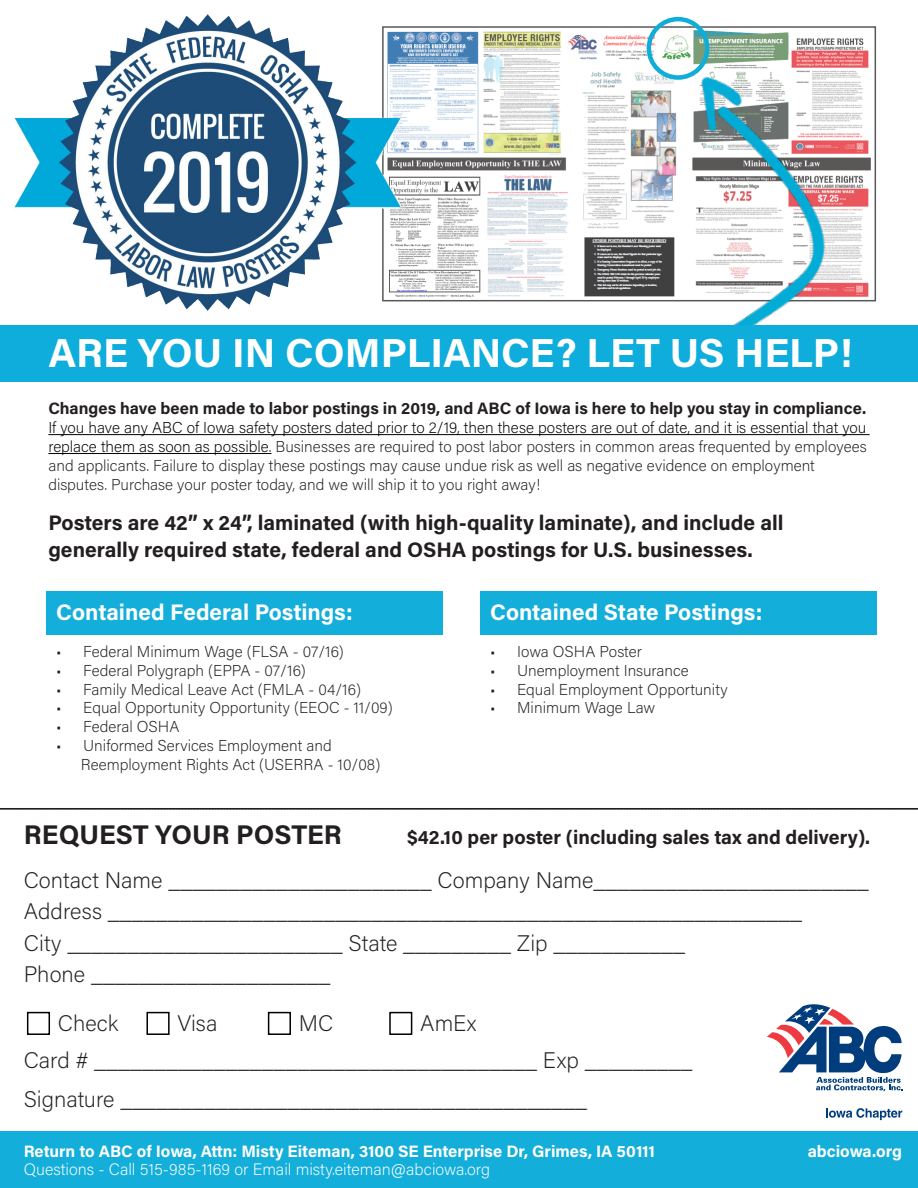
<style>
.page{position:relative;width:918px;height:1188px;background:#fff}
.page>*{position:absolute;margin:0;border:0;box-sizing:border-box;transform-origin:0 0}
.t1{font:700 40.5px "Acumin Pro";color:#fff}
.t2{font:700 27px "Acumin Pro";color:#231f20}
.t3{font:200 22.5px/31.5px "Acumin Pro";color:#231f20}
.t4{font:700 22.5px "Acumin Pro";color:#fff}
.t5{font:700 21px "Acumin Pro";color:#231f20}
.t6{font:700 19.5px "Acumin Pro";color:#231f20}
.t7{font:700 16.5px "Acumin Pro";color:#231f20}
.t8{font:700 16.5px "Acumin Pro";letter-spacing:-.005em;color:#fff}
.t9{font:200 16.5px "Acumin Pro";color:#fff}
.t10{font:200 15.75px/18.9px "Acumin Pro";color:#231f20;text-align:justify}
.s1{color:#000}
</style>
<div class="page">
<div style="left:0;top:1132px;width:918px;height:56px;background:#13aeda"></div>
<div style="left:46px;top:591px;width:396px;height:43px;background:#13aeda"></div>
<div style="left:480px;top:591px;width:396px;height:43px;background:#13aeda"></div>
<img style="left:405px;top:29px;width:466px;height:268px">
<img style="left:526px;top:65px;width:331px;height:260px">
<div style="left:0;top:325px;width:918px;height:57px;background:#0eaddb"></div>
<hr style="left:48px;top:434px;width:822px;height:1px;background:#000">
<hr style="left:48px;top:453px;width:224px;height:1px;background:#000">
<img style="left:14px;top:14px;width:391px;height:298px">
<svg style="left:826px;top:1108px;width:76px;height:12px"></svg>
<svg style="left:767px;top:1004px;width:136px;height:87px"></svg>
<svg style="left:0;top:808px;width:918px;height:2px;background:#494546"></svg>
<div style="left:27px;top:1012px;width:23px;height:23px;border:2px solid #000"></div>
<div style="left:146px;top:1012px;width:24px;height:23px;border:2px solid #000"></div>
<div style="left:268px;top:1012px;width:23px;height:23px;border:2px solid #000"></div>
<div style="left:389px;top:1012px;width:23px;height:23px;border:2px solid #000"></div>
<div style="left:647px;top:17px;width:62px;height:63px;border:4px solid #10add9;border-radius:50%"></div>
<p class="t1" style="left:48px;top:325px;width:805px">ARE YOU IN COMPLIANCE? LET US HELP!</p>
<p class="t7" style="left:48px;top:397px;width:819px">Changes have been made to labor postings in 2019, and ABC of Iowa is here to help you stay in compliance.</p>
<p class="t10" style="left:48px;top:418px;width:820px"><span class="s1">If you have any ABC of Iowa safety posters dated prior to 2/19, then these posters are out of date, and it is essential that you replace them as soon as possible.</span> Businesses are required to post labor posters in common areas frequented by employees and applicants. Failure to display these postings may cause undue risk as well as negative evidence on employment</p>
<p class="t10" style="left:48px;top:474px;width:493px">disputes. Purchase your poster today, and we will ship it to you right away!</p>
<p class="t5" style="left:48px;top:508px;width:737px">Posters are 42” x 24”, laminated (with high-quality laminate), and include all</p>
<p class="t5" style="left:48px;top:535px;width:706px">generally required state, federal and OSHA postings for U.S. businesses.</p>
<p class="t4" style="left:56px;top:596px;width:298px">Contained Federal Postings:</p>
<p class="t10" style="left:56px;top:641px;width:289px">• Federal Minimum Wage (FLSA - 07/16)</p>
<p class="t10" style="left:56px;top:660px;width:251px">• Federal Polygraph (EPPA - 07/16)</p>
<p class="t10" style="left:56px;top:679px;width:306px">• Family Medical Leave Act (FMLA - 04/16)</p>
<p class="t10" style="left:56px;top:698px;width:338px">• Equal Opportunity Opportunity (EEOC - 11/09)</p>
<p class="t10" style="left:56px;top:717px;width:125px">• Federal OSHA</p>
<p class="t10" style="left:56px;top:736px;width:277px">• Uniformed Services Employment and</p>
<p class="t10" style="left:81px;top:755px;width:301px">Reemployment Rights Act (USERRA - 10/08)</p>
<p class="t4" style="left:490px;top:596px;width:274px">Contained State Postings:</p>
<p class="t10" style="left:490px;top:641px;width:153px">• Iowa OSHA Poster</p>
<p class="t10" style="left:490px;top:660px;width:200px">• Unemployment Insurance</p>
<p class="t10" style="left:490px;top:679px;width:239px">• Equal Employment Opportunity</p>
<p class="t10" style="left:490px;top:698px;width:167px">• Minimum Wage Law</p>
<p class="t2" style="left:24px;top:816px;width:319px">REQUEST YOUR POSTER</p>
<p class="t6" style="left:407px;top:824px;width:465px">$42.10 per poster (including sales tax and delivery).</p>
<p class="t3" style="left:24px;top:863px;width:847px">Contact Name ______________________ Company Name_______________________</p>
<p class="t3" style="left:24px;top:895px;width:780px">Address __________________________________________________________<br>City _______________________ State _________ Zip ___________<br>Phone ____________________</p>
<p class="t3" style="left:58px;top:1006px;width:62px">Check</p>
<p class="t3" style="left:177px;top:1006px;width:42px">Visa</p>
<p class="t3" style="left:299px;top:1006px;width:36px">MC</p>
<p class="t3" style="left:420px;top:1006px;width:58px">AmEx</p>
<p class="t3" style="left:24px;top:1040px;width:670px;line-height:39px">Card # _____________________________________ Exp _________<br>Signature _______________________________________</p>
<p class="t8" style="left:24px;top:1139px;width:633px">Return to ABC of Iowa, Attn: Misty Eiteman, 3100 SE Enterprise Dr, Grimes, IA 50111</p>
<p class="t8" style="left:808px;top:1139px;width:96px">abciowa.org</p>
<p class="t9" style="left:24px;top:1157px;width:468px">Questions - Call 515-985-1169 or Email misty.eiteman@abciowa.org</p>
</div>
